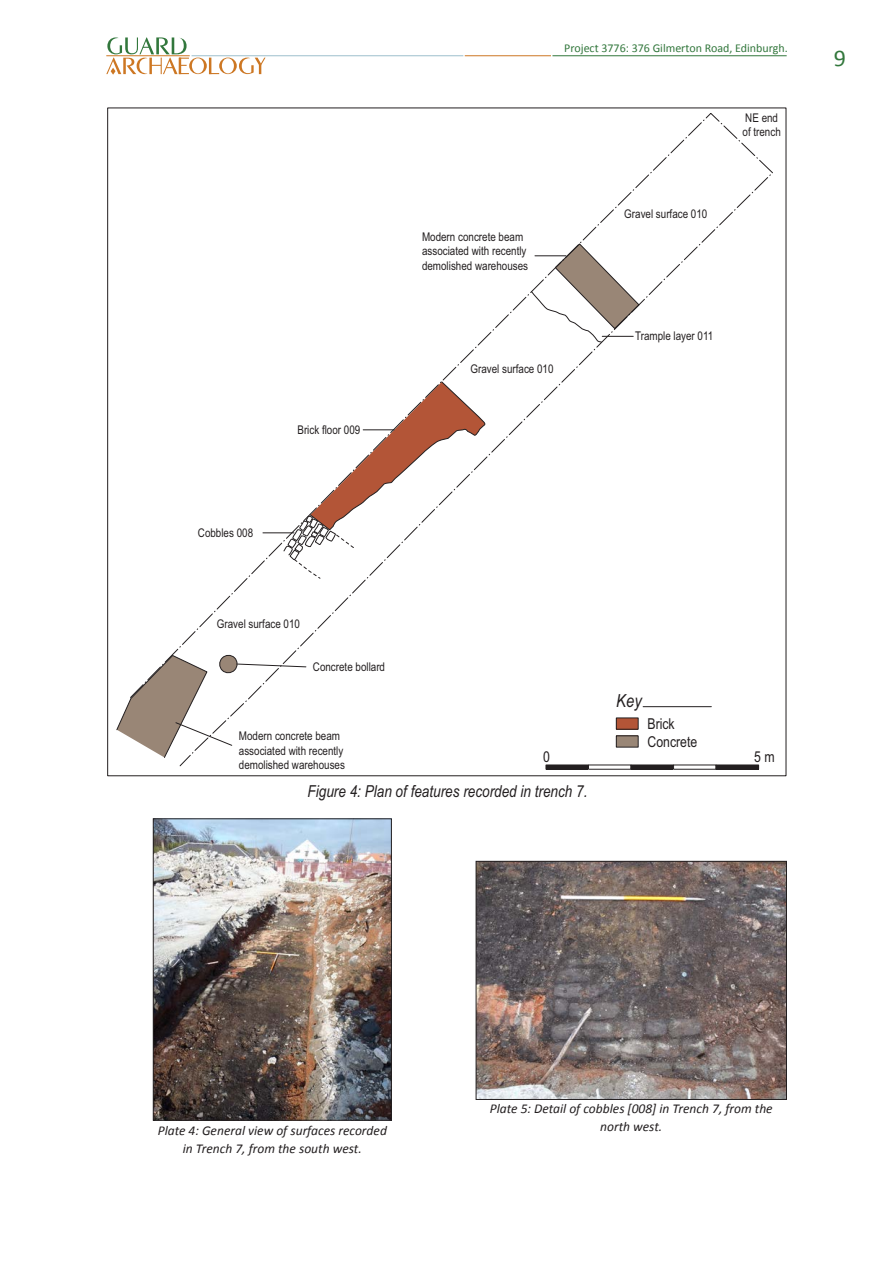
<style>
.page{position:relative;width:893px;height:1263px;background:#fff}
.page>*{position:absolute;margin:0;border:0;box-sizing:border-box;transform-origin:0 0}
.t1{font:24px "Calibri";color:#32773c}
.t2{font:18px "Arial Narrow Italic 4";color:#231f20}
.t3{font:16.5px "Arial Narrow Italic 4";color:#231f20}
.t4{font:15px/17.9px "Arial Narrow 3";color:#231f20}
.plate_caption{font:italic 13.5px/18px "Calibri";color:#231f20;text-align:center}
.t5{font:12px/14.4px "Arial Narrow 3";color:#231f20}
.t6{font:12px "Calibri";color:#32773c}
</style>
<div class="page">
<img style="left:155px;top:821px;width:235px;height:297px">
<div style="left:153px;top:819px;width:239px;height:301px;border:1px solid #231f20"></div>
<img style="left:478px;top:863px;width:307px;height:235px">
<div style="left:476px;top:861px;width:311px;height:239px;border:1px solid #231f20"></div>
<svg style="left:172px;top:113px;width:601px;height:654px"></svg>
<svg style="left:531px;top:243px;width:108px;height:99px"></svg>
<hr style="left:535px;top:256px;width:31px;height:1px;background:#231f20">
<hr style="left:602px;top:336px;width:31px;height:1px;background:#231f20">
<hr style="left:363px;top:430px;width:31px;height:1px;background:#231f20">
<hr style="left:263px;top:533px;width:31px;height:1px;background:#231f20">
<svg style="left:116px;top:654px;width:190px;height:104px"></svg>
<div style="left:546px;top:765px;width:43px;height:4px;border:1px solid #231f20"></div>
<div style="left:631px;top:765px;width:43px;height:4px;border:1px solid #231f20"></div>
<div style="left:716px;top:765px;width:43px;height:4px;border:1px solid #231f20"></div>
<svg style="left:106px;top:37px;width:159px;height:38px"></svg>
<hr style="left:106px;top:55px;width:84px;height:1px;background:#cd7723">
<hr style="left:192px;top:55px;width:271px;height:1px;background:#9ebfcc">
<hr style="left:465px;top:55px;width:86px;height:1px;background:#cd7723">
<hr style="left:552px;top:55px;width:235px;height:1px;background:#32773c">
<p class="t6" style="left:564px;top:40px;width:225px">Project 3776: 376 Gilmerton Road, Edinburgh.</p>
<p class="t5" style="left:198px;top:525px;width:57px">Cobbles 008</p>
<p class="t5" style="left:297px;top:422px;width:64px">Brick floor 009</p>
<p class="t5" style="left:217px;top:616px;width:85px">Gravel surface 010</p>
<p class="t5" style="left:313px;top:659px;width:74px">Concrete bollard</p>
<p class="t5" style="left:239px;top:728px;width:108px">Modern concrete beam associated with recently demolished warehouses</p>
<p class="t5" style="left:422px;top:229px;width:108px">Modern concrete beam associated with recently demolished warehouses</p>
<p class="t5" style="left:470px;top:361px;width:85px">Gravel surface 010</p>
<p class="t5" style="left:624px;top:206px;width:85px">Gravel surface 010</p>
<p class="t5" style="left:742px;top:110px;width:40px">NE end of trench</p>
<p class="t5" style="left:635px;top:328px;width:80px">Trample layer 011</p>
<p class="t2" style="left:616px;top:688px;width:27px">Key</p>
<p class="t4" style="left:647px;top:714px;width:51px">Brick<br>Concrete</p>
<p class="t4" style="left:543px;top:747px;width:8px">0</p>
<p class="t4" style="left:754px;top:747px;width:22px">5 m</p>
<p class="t3" style="left:308px;top:779px;width:281px">Figure 4: Plan of features recorded in trench 7.</p>
<h1 class="t1" style="left:834px;top:43px;width:14px">9</h1>
<p class="plate_caption" style="left:158px;top:1121px;width:231px">Plate 4: General view of surfaces recorded in Trench 7, from the south west.</p>
<p class="plate_caption" style="left:490px;top:1099px;width:284px">Plate 5: Detail of cobbles [008] in Trench 7, from the north west.</p>
</div>
